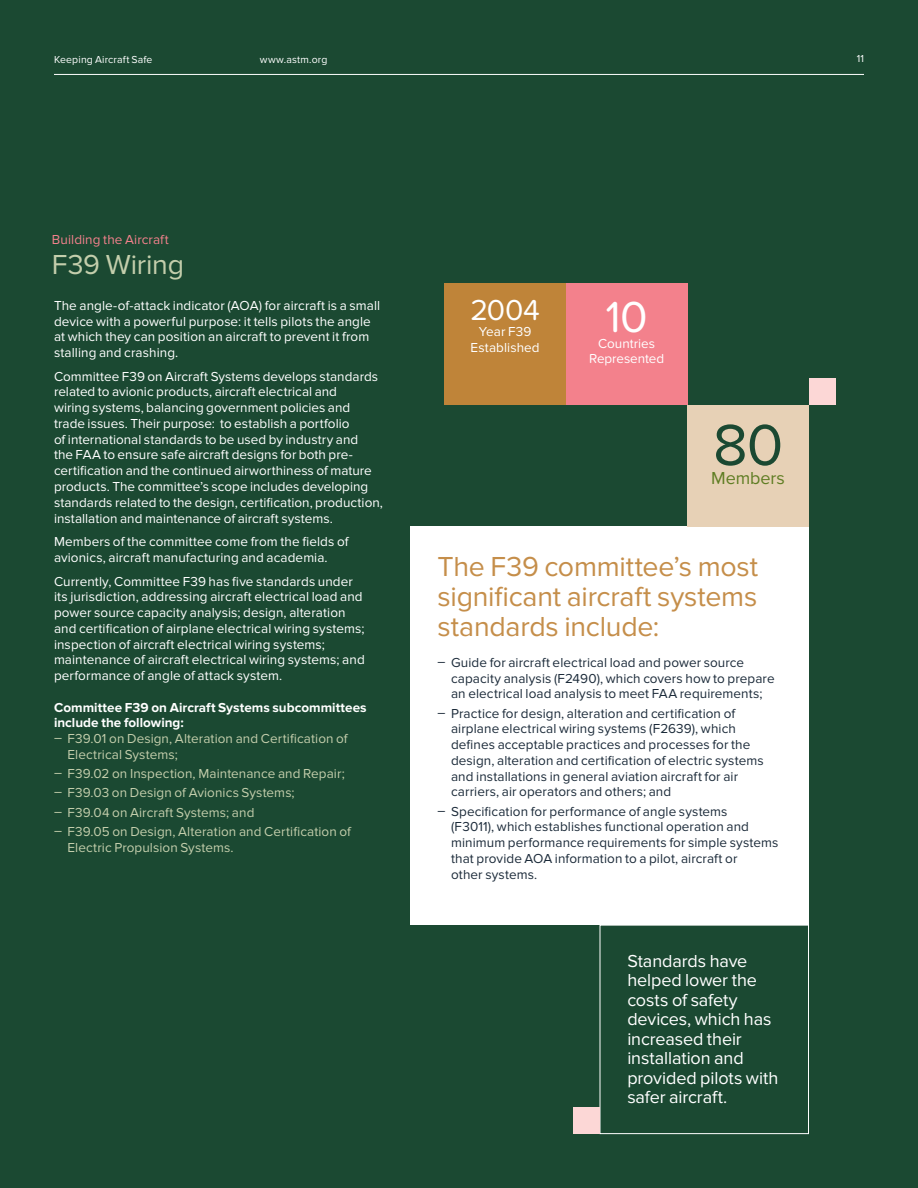
<style>
.page{position:relative;width:918px;height:1188px;background:#1b4932}
.page>*{position:absolute;margin:0;border:0;box-sizing:border-box;transform-origin:0 0}
.t1{font:60px "Proxima Nova Soft";color:#1b4932}
.t2{font:45px "Proxima Nova Soft";color:#fff}
.t3{font:30px "Proxima Nova Soft";color:#fff}
.t4{font:28.5px/30px "Proxima Nova";letter-spacing:-.01em;color:#c58e4a;text-align:justify}
.t5{font:28.5px "Proxima Nova";letter-spacing:-.01em;color:#c4ceac}
.t6{font:18px/19.5px "Proxima Nova";letter-spacing:-.005em;color:#fff}
.t7{font:18px "Proxima Nova";letter-spacing:-.005em;color:#5f7d23}
.t8{font:13.5px/15.8px "Proxima Nova";letter-spacing:.005em;color:#fff}
.t9{font:13.5px/15.8px "Proxima Nova";letter-spacing:.005em;color:#1c2b3a}
.t10{font:13.5px/19.2px "Proxima Nova";letter-spacing:.005em;color:#c4ceac}
.t11{font:700 13.5px/15.8px "Proxima Nova";letter-spacing:.005em;color:#fff}
.t12{font:13.5px/15.8px "Proxima Nova Soft";letter-spacing:-.005em;color:#fff;text-align:center}
.t13{font:13.5px "Proxima Nova";letter-spacing:.005em;color:#f3818c}
.t14{font:10.5px "Proxima Nova";letter-spacing:.015em;color:#fff}
</style>
<div class="page">
<hr style="left:54px;top:74px;width:810px;height:1px;background:#fff">
<div style="left:600px;top:925px;width:209px;height:209px;border:1px solid #fff"></div>
<div style="left:411px;top:526px;width:398px;height:399px;background:#fff"></div>
<div style="left:687px;top:405px;width:122px;height:121px;background:#e7d1b6"></div>
<div style="left:566px;top:284px;width:121px;height:121px;background:#f3818c"></div>
<div style="left:444px;top:284px;width:122px;height:121px;background:#bf8439"></div>
<div style="left:809px;top:378px;width:27px;height:27px;background:#fcd7d6"></div>
<div style="left:573px;top:1107px;width:27px;height:27px;background:#fcd7d6"></div>
<p class="t14" style="left:54px;top:53px;width:100px">Keeping Aircraft Safe</p>
<p class="t14" style="left:260px;top:53px;width:69px">www.astm.org</p>
<p class="t14" style="left:857px;top:53px;width:9px">11</p>
<p class="t13" style="left:52px;top:231px;width:118px">Building the Aircraft</p>
<h3 class="t5" style="left:52px;top:248px;width:134px">F39 Wiring</h3>
<p class="t8" style="left:54px;top:298px;width:328px">The angle-of-attack indicator (AOA) for aircraft is a small device with a powerful purpose: it tells pilots the angle at which they can position an aircraft to prevent it from stalling and crashing.</p>
<p class="t8" style="left:54px;top:369px;width:331px">Committee F39 on Aircraft Systems develops standards related to avionic products, aircraft electrical and<br>wiring systems, balancing government policies and trade issues. Their purpose: to establish a portfolio<br>of international standards to be used by industry and<br>the FAA to ensure safe aircraft designs for both pre&shy;certification and the continued airworthiness of mature products. The committee’s scope includes developing standards related to the design, certification, production, installation and maintenance of aircraft systems.</p>
<p class="t8" style="left:54px;top:534px;width:296px">Members of the committee come from the fields of avionics, aircraft manufacturing and academia.</p>
<p class="t8" style="left:54px;top:573px;width:312px">Currently, Committee F39 has five standards under its jurisdiction, addressing aircraft electrical load and power source capacity analysis; design, alteration and certification of airplane electrical wiring systems; inspection of aircraft electrical wiring systems; maintenance of aircraft electrical wiring systems; and performance of angle of attack system.</p>
<p class="t11" style="left:54px;top:699px;width:314px">Committee F39 on Aircraft Systems subcommittees include the following:</p>
<p class="t10" style="left:68px;top:731px;width:282px;line-height:15.8px;text-indent:-14px">ͽ F39.01 on Design, Alteration and Certification of<br>Electrical Systems;</p>
<p class="t10" style="left:54px;top:764px;width:299px">ͽ F39.02 on Inspection, Maintenance and Repair; ͽ F39.03 on Design of Avionics Systems;<br>ͽ F39.04 on Aircraft Systems; and<br>ͽ F39.05 on Design, Alteration and Certification of</p>
<p class="t10" style="left:68px;top:838px;width:168px">Electric Propulsion Systems.</p>
<h3 class="t3" style="left:470px;top:293px;width:71px">2004</h3>
<p class="t8" style="left:471px;top:324px;width:71px;text-align:center">Year F39<br>Established</p>
<h2 class="t2" style="left:605px;top:291px;width:44px">10</h2>
<p class="t12" style="left:589px;top:335px;width:77px">Countries<br>Represented</p>
<h1 class="t1" style="left:713px;top:411px;width:72px">80</h1>
<h3 class="t7" style="left:711px;top:468px;width:75px">Members</h3>
<h3 class="t4" style="left:438px;top:552px;width:322px">The F39 committee’s most significant aircraft systems standards include:</h3>
<p class="t9" style="left:451px;top:655px;width:325px;text-indent:-14px">ͽ Guide for aircraft electrical load and power source capacity analysis (F2490), which covers how to prepare an electrical load analysis to meet FAA requirements;</p>
<p class="t9" style="left:451px;top:705px;width:314px;text-indent:-14px">ͽ Practice for design, alteration and certification of airplane electrical wiring systems (F2639), which defines acceptable practices and processes for the design, alteration and certification of electric systems and installations in general aviation aircraft for air carriers, air operators and others; and</p>
<p class="t9" style="left:451px;top:803px;width:329px;text-indent:-14px">ͽ Specification for performance of angle systems<br>(F3011), which establishes functional operation and minimum performance requirements for simple systems that provide AOA information to a pilot, aircraft or<br>other systems.</p>
<h3 class="t6" style="left:627px;top:951px;width:153px">Standards have helped lower the costs of safety devices, which has increased their installation and provided pilots with safer aircraft.</h3>
</div>
